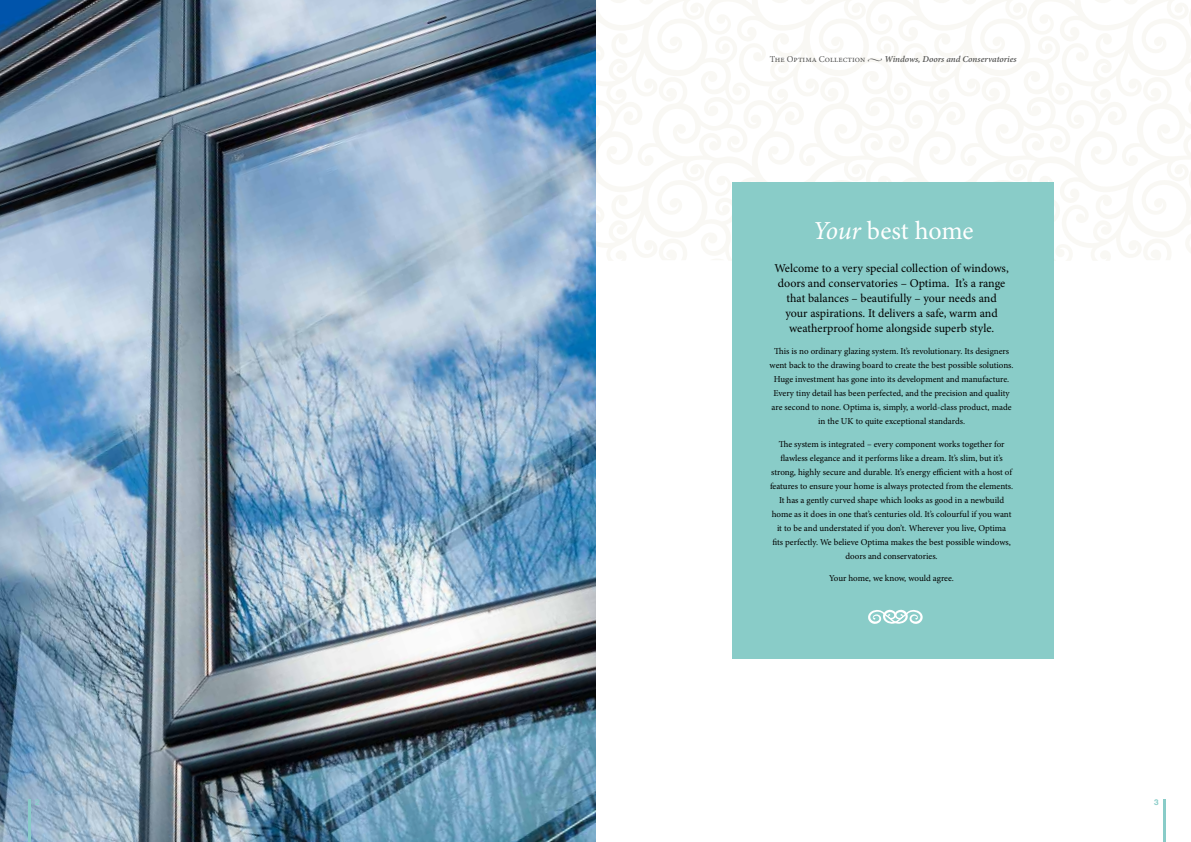
<style>
.page{position:relative;width:1191px;height:842px;background:#fff}
.page>*{position:absolute;margin:0;border:0;box-sizing:border-box;transform-origin:0 0}
.t1{font:26px "Minion Pro";color:#fff}
.t2{font:12px/15px "Minion Pro";color:#000;text-align:center}
.t3{font:9px/14px "Minion Pro";color:#000;text-align:center}
.t4{font:italic 600 9px "Minion Pro";color:#575756}
.t5{font:700 8px "Helvetica Neue";color:#89ccc8}
.s1{font-weight:400;font-style:normal}
.s2{font-style:italic}
</style>
<div class="page">
<svg style="left:595px;top:0;width:596px;height:261px"></svg>
<div style="left:732px;top:183px;width:322px;height:476px;background:#89ccc8"></div>
<img style="left:0;top:0;width:595px;height:842px">
<svg style="left:868px;top:610px;width:54px;height:14px"></svg>
<hr style="left:1162px;top:799px;width:3px;height:43px;background:#89ccc8">
<hr style="left:28px;top:799px;width:3px;height:43px;background:#89ccc8">
<p class="t4" style="left:770px;top:52px;width:248px"><span class="s1">The Optima Collection •</span> Windows, Doors and Conservatories</p>
<h1 class="t1" style="left:813px;top:213px;width:162px"><span class="s2">Your</span> best home</h1>
<h2 class="t2" style="left:774px;top:260px;width:236px">Welcome to a very special collection of windows, doors and conservatories – Optima. It’s a range that balances – beautifully – your needs and your aspirations. It delivers a safe, warm and weatherproof home alongside superb style.</h2>
<p class="t3" style="left:769px;top:344px;width:245px">This is no ordinary glazing system. It’s revolutionary. Its designers went back to the drawing board to create the best possible solutions.<br>Huge investment has gone into its development and manufacture.<br>Every tiny detail has been perfected, and the precision and quality are second to none. Optima is, simply, a world-class product, made in the UK to quite exceptional standards.</p>
<p class="t3" style="left:770px;top:437px;width:245px">The system is integrated – every component works together for flawless elegance and it performs like a dream. It’s slim, but it’s strong, highly secure and durable. It’s energy efficient with a host of features to ensure your home is always protected from the elements.<br>It has a gently curved shape which looks as good in a newbuild home as it does in one that’s centuries old. It’s colourful if you want it to be and understated if you don’t. Wherever you live, Optima<br>fits perfectly. We believe Optima makes the best possible windows, doors and conservatories.</p>
<p class="t3" style="left:829px;top:571px;width:126px">Your home, we know, would agree.</p>
<p class="t5" style="left:35px;top:796px;width:6px">2</p>
<p class="t5" style="left:1154px;top:796px;width:6px">3</p>
</div>
